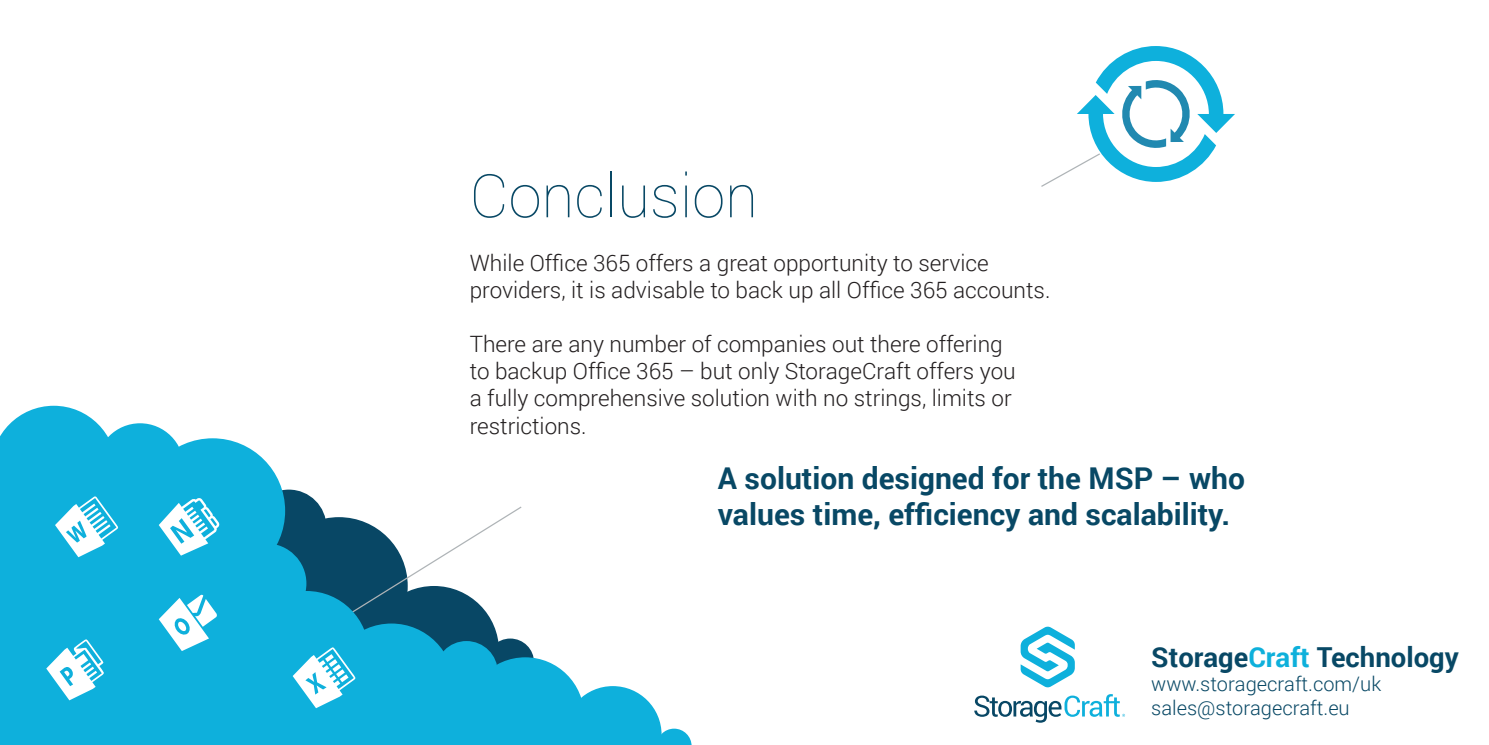
<style>
.page{position:relative;width:1489px;height:745px;background:#fff}
.page>*{position:absolute;margin:0;border:0;box-sizing:border-box;transform-origin:0 0}
.t1{font:100 60px "Roboto";color:#084865}
.t2{font:700 30px/36px "Roboto";color:#084865}
.t3{font:700 27.5px "Roboto";color:#084865}
.t4{font:300 22.5px/27px "Roboto";color:#231f20}
.t5{font:300 20px/24px "Roboto";color:#084865}
.s1{color:#0eb0db}
</style>
<div class="page">
<div style="left:140px;top:438px;width:145px;height:145px;background:#0eb0dc;border-radius:50%"></div>
<div style="left:96px;top:423px;width:88px;height:87px;background:#0eb0dc;border-radius:50%"></div>
<div style="left:0;top:461px;width:319px;height:283px;background:#0eb0dc"></div>
<svg style="left:1041px;top:46px;width:193px;height:141px"></svg>
<svg style="left:159px;top:497px;width:61px;height:58px"></svg>
<svg style="left:293px;top:505px;width:398px;height:239px"></svg>
<svg style="left:46px;top:638px;width:58px;height:62px"></svg>
<svg style="left:0;top:405px;width:118px;height:152px"></svg>
<svg style="left:159px;top:593px;width:59px;height:57px"></svg>
<svg style="left:1020px;top:626px;width:54px;height:61px"></svg>
<svg style="left:974px;top:694px;width:150px;height:28px"></svg>
<h1 class="t1" style="left:469px;top:154px;width:289px">Conclusion</h1>
<p class="t4" style="left:469px;top:249px;width:582px">While Office 365 offers a great opportunity to service providers, it is advisable to back up all Office 365 accounts.</p>
<p class="t4" style="left:469px;top:330px;width:547px">There are any number of companies out there offering to backup Office 365 – but only StorageCraft offers you a fully comprehensive solution with no strings, limits or restrictions.</p>
<h2 class="t2" style="left:718px;top:459px;width:528px">A solution designed for the MSP – who values time, efficiency and scalability.</h2>
<p class="t3" style="left:1151px;top:637px;width:309px">Storage<span class="s1">Craft</span> Technology</p>
<p class="t5" style="left:1151px;top:670px;width:231px">www.storagecraft.com/uk sales@storagecraft.eu</p>
</div>
